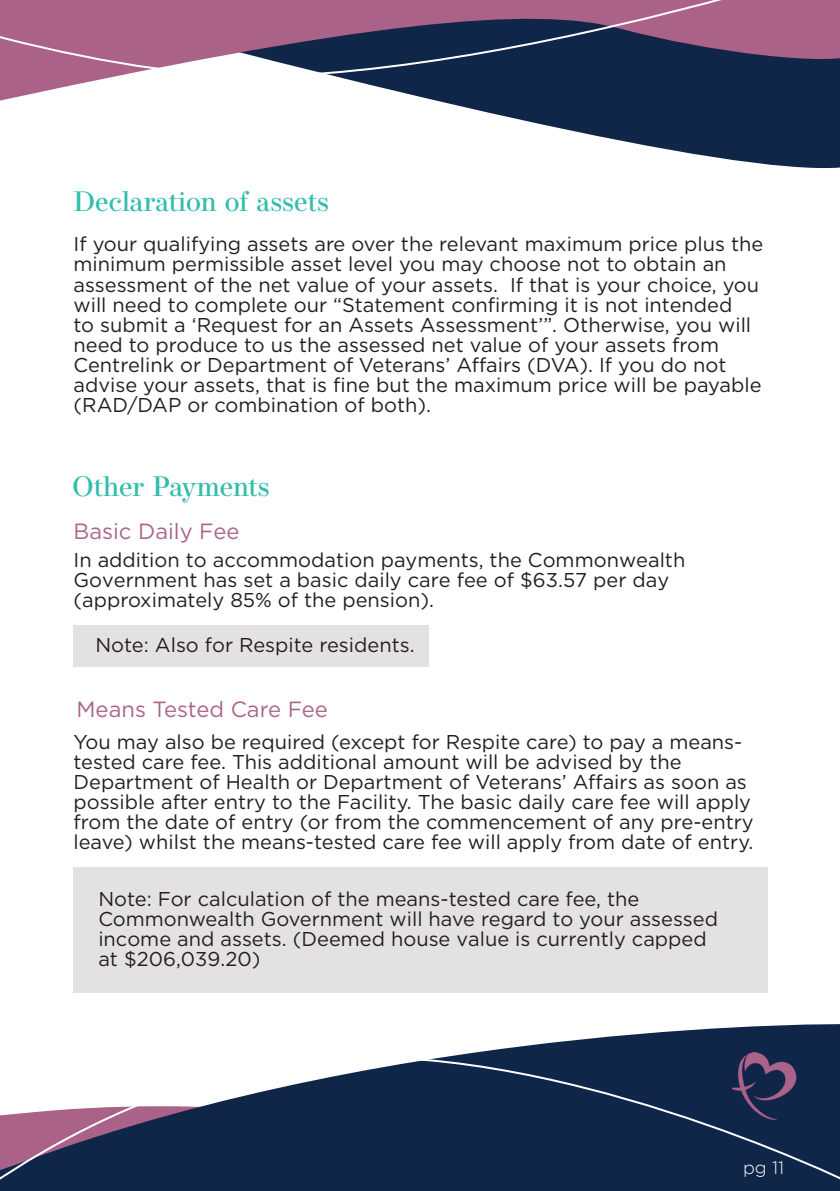
<style>
.page{position:relative;width:840px;height:1191px;background:#fff}
.page>*{position:absolute;margin:0;border:0;box-sizing:border-box;transform-origin:0 0}
.t1{font:500 28px "Operetta 8";color:#33bdac}
.t2{font:22px "Gotham";color:#ab648a}
.t3{font:20px/20px "Gotham";color:#231f20}
.t4{font:300 18px "Gotham";color:#fff}
</style>
<div class="page">
<svg style="left:0;top:94px;width:839px;height:75px"></svg>
<svg style="left:0;top:0;width:839px;height:94px"></svg>
<svg style="left:628px;top:1024px;width:211px;height:11px;fill:#0f2649"></svg>
<svg style="left:0;top:1035px;width:839px;height:156px"></svg>
<div style="left:73px;top:867px;width:694px;height:125px;background:#e3e2e1"></div>
<div style="left:73px;top:625px;width:356px;height:41px;background:#e3e2e1"></div>
<img style="left:732px;top:1052px;width:70px;height:67px">
<h1 class="t1" style="left:73px;top:185px;width:257px">Declaration of assets</h1>
<p class="t3" style="left:73px;top:234px;width:690px">If your qualifying assets are over the relevant maximum price plus the minimum permissible asset level you may choose not to obtain an assessment of the net value of your assets. If that is your choice, you will need to complete our “Statement confirming it is not intended<br>to submit a ‘Request for an Assets Assessment’”. Otherwise, you will need to produce to us the assessed net value of your assets from Centrelink or Department of Veterans’ Affairs (DVA). If you do not advise your assets, that is fine but the maximum price will be payable (RAD/DAP or combination of both).</p>
<h1 class="t1" style="left:72px;top:470px;width:199px">Other Payments</h1>
<p class="t2" style="left:73px;top:519px;width:167px">Basic Daily Fee</p>
<p class="t3" style="left:73px;top:549px;width:613px">In addition to accommodation payments, the Commonwealth<br>Government has set a basic daily care fee of $63.57 per day (approximately 85% of the pension).</p>
<p class="t3" style="left:95px;top:634px;width:320px">Note: Also for Respite residents.</p>
<p class="t2" style="left:76px;top:697px;width:253px">Means Tested Care Fee</p>
<p class="t3" style="left:73px;top:731px;width:681px">You may also be required (except for Respite care) to pay a means&shy;tested care fee. This additional amount will be advised by the Department of Health or Department of Veterans’ Affairs as soon as possible after entry to the Facility. The basic daily care fee will apply from the date of entry (or from the commencement of any pre-entry leave) whilst the means-tested care fee will apply from date of entry.</p>
<p class="t3" style="left:98px;top:888px;width:620px">Note: For calculation of the means-tested care fee, the Commonwealth Government will have regard to your assessed income and assets. (Deemed house value is currently capped at $206,039.20)</p>
<p class="t4" style="left:742px;top:1156px;width:43px">pg 11</p>
</div>
